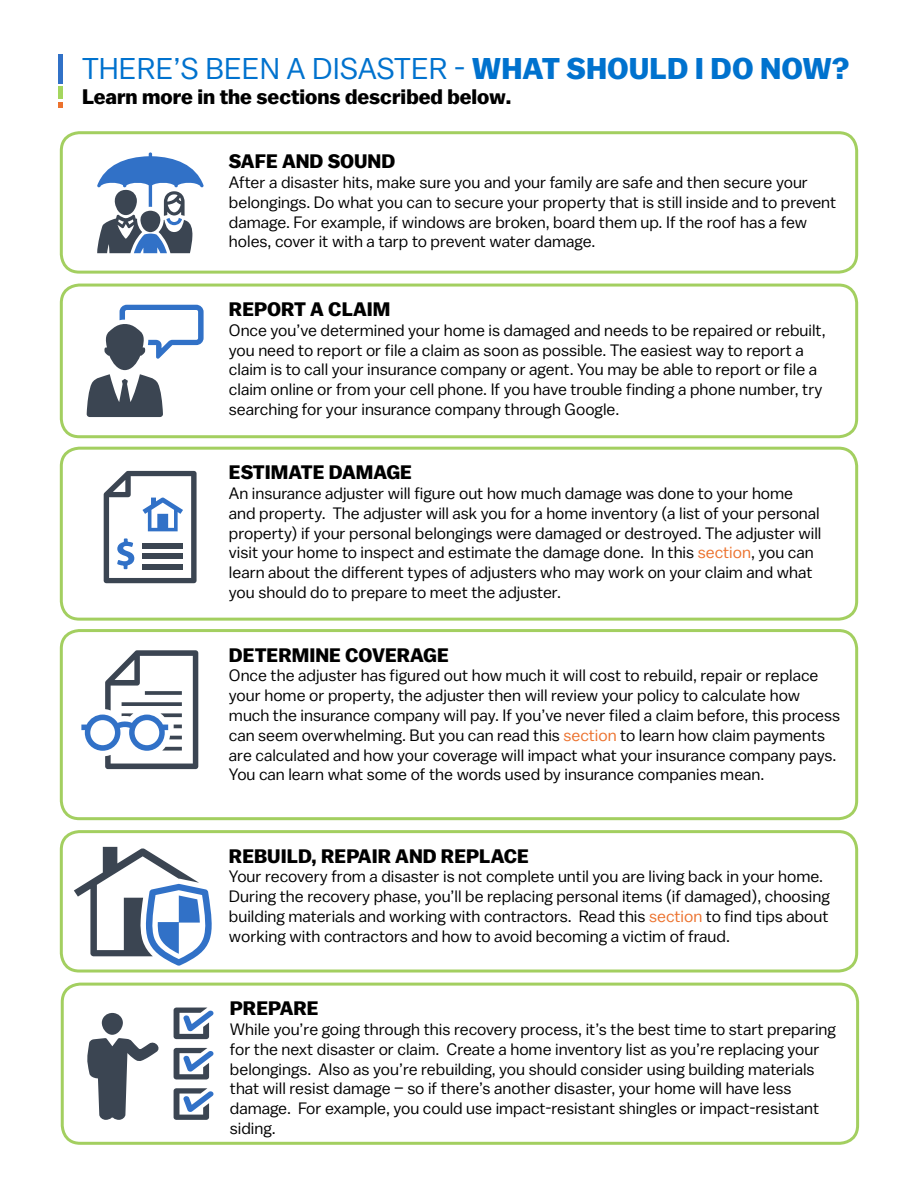
<style>
.page{position:relative;width:918px;height:1188px;background:#fff}
.page>*{position:absolute;margin:0;border:0;box-sizing:border-box;transform-origin:0 0}
.t1{font:30px "Balto";color:#0072ce}
.t2{font:700 21px "Balto";color:#000}
.t3{font:700 19.5px "Balto";color:#000}
.t4{font:16.5px/19.8px "Balto";color:#000}
.s1{font-weight:700}
.s2{color:#ec722e}
</style>
<div class="page">
<div style="left:60px;top:131px;width:798px;height:143px;border:3px solid #a3cf60;border-radius:18px"></div>
<svg style="left:97px;top:152px;width:107px;height:101px"></svg>
<div style="left:60px;top:284px;width:798px;height:154px;border:3px solid #a3cf60;border-radius:18px"></div>
<div style="left:60px;top:447px;width:798px;height:174px;border:3px solid #a3cf60;border-radius:18px"></div>
<svg style="left:104px;top:471px;width:93px;height:112px"></svg>
<svg style="left:87px;top:305px;width:117px;height:112px"></svg>
<div style="left:60px;top:629px;width:798px;height:191px;border:3px solid #a3cf60;border-radius:18px"></div>
<svg style="left:81px;top:650px;width:117px;height:119px"></svg>
<svg style="left:58px;top:54px;width:5px;height:53px"></svg>
<div style="left:60px;top:830px;width:798px;height:143px;border:3px solid #a3cf60;border-radius:18px"></div>
<svg style="left:74px;top:847px;width:138px;height:119px"></svg>
<div style="left:61px;top:983px;width:798px;height:162px;border:3px solid #a3cf60;border-radius:18px"></div>
<svg style="left:87px;top:1038px;width:72px;height:82px"></svg>
<div style="left:102px;top:1013px;width:21px;height:22px;background:#3b4552;border-radius:10px"></div>
<svg style="left:174px;top:1008px;width:40px;height:31px"></svg>
<svg style="left:174px;top:1088px;width:40px;height:32px"></svg>
<svg style="left:174px;top:1048px;width:40px;height:31px"></svg>
<h1 class="t1" style="left:82px;top:51px;width:769px">THERE’S BEEN A DISASTER - <span class="s1">WHAT SHOULD I DO NOW?</span></h1>
<p class="t2" style="left:82px;top:84px;width:431px">Learn more in the sections described below.</p>
<p class="t3" style="left:229px;top:150px;width:168px">SAFE AND SOUND</p>
<p class="t4" style="left:229px;top:172px;width:609px">After a disaster hits, make sure you and your family are safe and then secure your belongings. Do what you can to secure your property that is still inside and to prevent damage. For example, if windows are broken, board them up. If the roof has a few holes, cover it with a tarp to prevent water damage.</p>
<p class="t3" style="left:229px;top:298px;width:163px">REPORT A CLAIM</p>
<p class="t4" style="left:229px;top:320px;width:598px">Once you’ve determined your home is damaged and needs to be repaired or rebuilt, you need to report or file a claim as soon as possible. The easiest way to report a claim is to call your insurance company or agent. You may be able to report or file a claim online or from your cell phone. If you have trouble finding a phone number, try searching for your insurance company through Google.</p>
<p class="t3" style="left:229px;top:461px;width:184px">ESTIMATE DAMAGE</p>
<p class="t4" style="left:229px;top:483px;width:594px">An insurance adjuster will figure out how much damage was done to your home and property. The adjuster will ask you for a home inventory (a list of your personal property) if your personal belongings were damaged or destroyed. The adjuster will visit your home to inspect and estimate the damage done. In this <span class="s2">section</span>, you can learn about the different types of adjusters who may work on your claim and what you should do to prepare to meet the adjuster.</p>
<p class="t3" style="left:229px;top:643px;width:221px">DETERMINE COVERAGE</p>
<p class="t4" style="left:229px;top:665px;width:613px">Once the adjuster has figured out how much it will cost to rebuild, repair or replace your home or property, the adjuster then will review your policy to calculate how much the insurance company will pay. If you’ve never filed a claim before, this process can seem overwhelming. But you can read this <span class="s2">section</span> to learn how claim payments are calculated and how your coverage will impact what your insurance company pays.<br>You can learn what some of the words used by insurance companies mean.</p>
<p class="t3" style="left:229px;top:844px;width:302px">REBUILD, REPAIR AND REPLACE</p>
<p class="t4" style="left:229px;top:866px;width:602px">Your recovery from a disaster is not complete until you are living back in your home.<br>During the recovery phase, you’ll be replacing personal items (if damaged), choosing building materials and working with contractors. Read this <span class="s2">section</span> to find tips about working with contractors and how to avoid becoming a victim of fraud.</p>
<p class="t3" style="left:230px;top:997px;width:90px">PREPARE</p>
<p class="t4" style="left:230px;top:1019px;width:608px">While you’re going through this recovery process, it’s the best time to start preparing for the next disaster or claim. Create a home inventory list as you’re replacing your belongings. Also as you’re rebuilding, you should consider using building materials that will resist damage – so if there’s another disaster, your home will have less damage. For example, you could use impact-resistant shingles or impact-resistant siding.</p>
</div>
